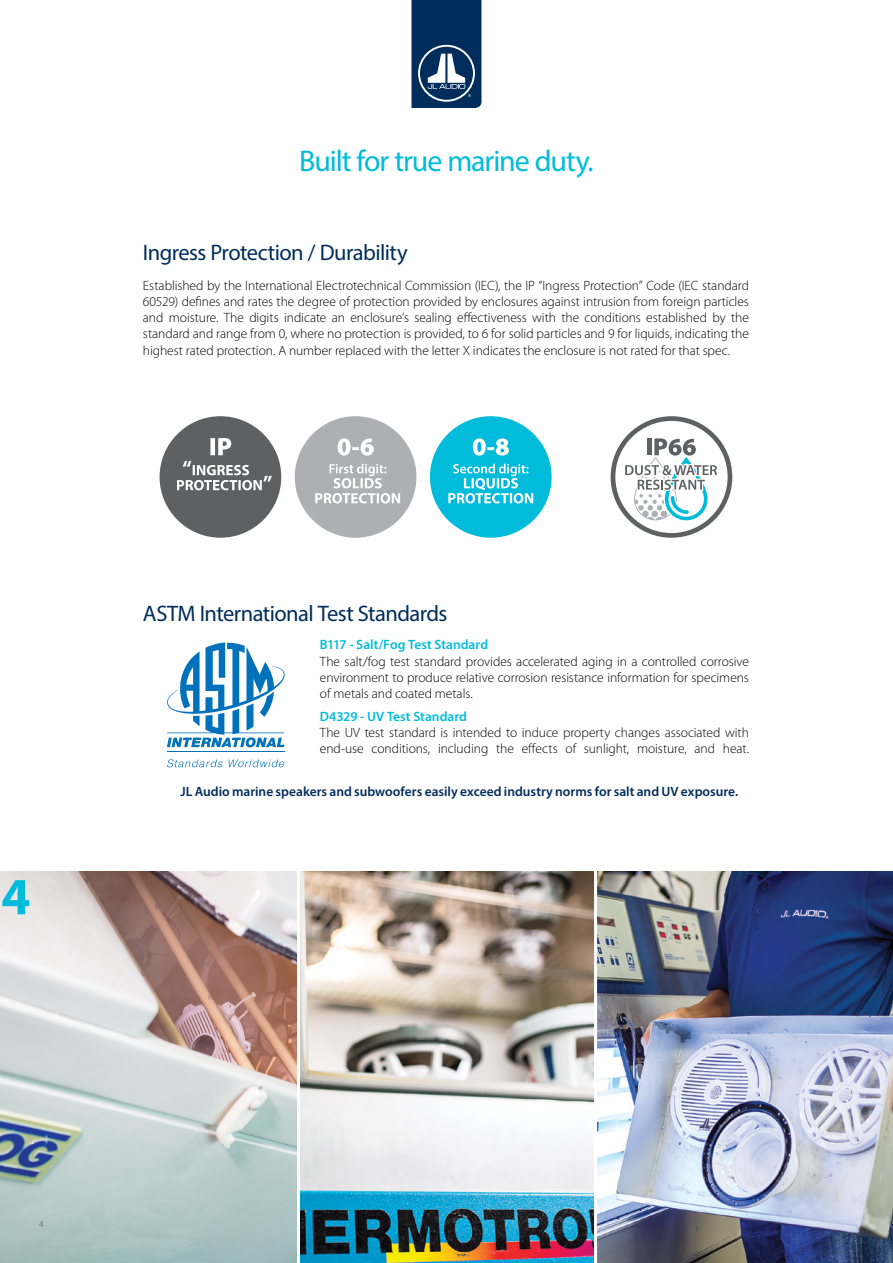
<style>
.page{position:relative;width:893px;height:1263px;background:#fff}
.page>*{position:absolute;margin:0;border:0;box-sizing:border-box;transform-origin:0 0}
.t1{font:700 52.5px "Myriad Pro";color:#00bcda}
.t2{font:30px "Myriad Pro";letter-spacing:-.035em;color:#00bcda}
.t3{font:22.5px "Myriad Pro";letter-spacing:-.025em;color:#002d5b}
.body{font:300 13.5px/16.2px "Myriad Pro";letter-spacing:-.005em;color:#000;text-align:justify}
.body-2{font:600 13.5px "Myriad Pro";color:#002d5b}
.body-3{font:600 13.5px "Myriad Pro";color:#00bcda}
.t4{font:9px "Myriad Pro";color:#717275}
</style>
<div class="page">
<img style="left:0;top:871px;width:893px;height:392px">
<img style="left:300px;top:871px;width:294px;height:392px">
<svg style="left:411px;top:0;width:70px;height:108px;background:#214870"></svg>
<hr style="left:167px;top:751px;width:117px;height:1px;background:#0072bc">
<svg style="left:167px;top:642px;width:118px;height:105px"></svg>
<svg style="left:167px;top:759px;width:56px;height:8px"></svg>
<svg style="left:229px;top:759px;width:55px;height:8px"></svg>
<hr style="left:297px;top:869px;width:3px;height:394px;background:#fff">
<hr style="left:594px;top:869px;width:3px;height:394px;background:#fff">
<svg style="left:611px;top:416px;width:121px;height:122px"></svg>
<svg style="left:160px;top:416px;width:121px;height:122px"></svg>
<svg style="left:295px;top:416px;width:121px;height:122px"></svg>
<svg style="left:430px;top:416px;width:122px;height:122px"></svg>
<p class="t1" style="left:1px;top:862px;width:31px">4</p>
<p class="t2" style="left:299px;top:142px;width:296px">Built for true marine duty.</p>
<p class="t3" style="left:143px;top:239px;width:266px">Ingress Protection / Durability</p>
<p class="body" style="left:143px;top:277px;width:608px">Established by the International Electrotechnical Commission (IEC), the IP “Ingress Protection” Code (IEC standard 60529) defines and rates the degree of protection provided by enclosures against intrusion from foreign particles and moisture. The digits indicate an enclosure’s sealing effectiveness with the conditions established by the standard and range from 0, where no protection is provided, to 6 for solid particles and 9 for liquids, indicating the highest rated protection. A number replaced with the letter X indicates the enclosure is not rated for that spec.</p>
<p class="t3" style="left:143px;top:600px;width:306px">ASTM International Test Standards</p>
<p class="body-3" style="left:320px;top:636px;width:170px">B117 - Salt/Fog Test Standard</p>
<p class="body" style="left:320px;top:653px;width:431px">The salt/fog test standard provides accelerated aging in a controlled corrosive environment to produce relative corrosion resistance information for specimens of metals and coated metals.</p>
<p class="body-3" style="left:320px;top:708px;width:149px">D4329 - UV Test Standard</p>
<p class="body" style="left:320px;top:724px;width:431px">The UV test standard is intended to induce property changes associated with end-use conditions, including the effects of sunlight, moisture, and heat.</p>
<p class="body-2" style="left:180px;top:783px;width:559px">JL Audio marine speakers and subwoofers easily exceed industry norms for salt and UV exposure.</p>
<p class="t4" style="left:39px;top:1218px;width:6px">4</p>
</div>
